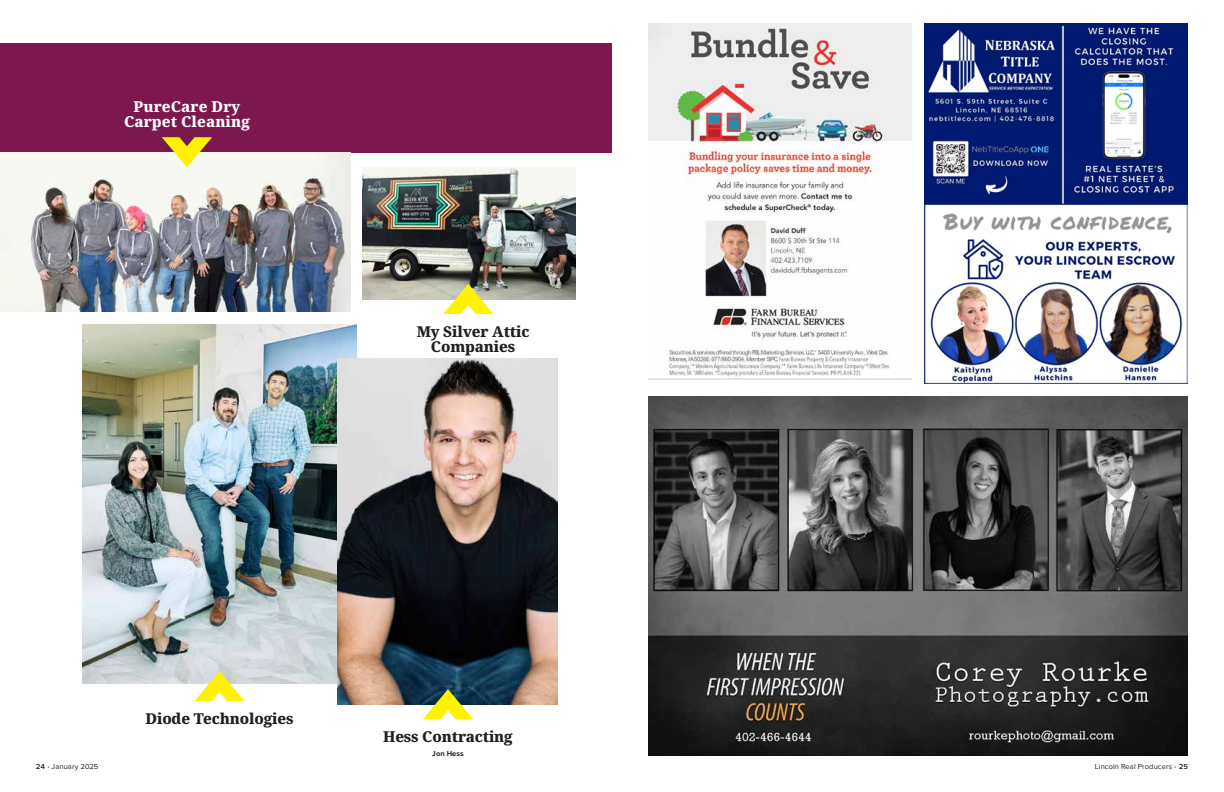
<style>
.page{position:relative;width:1224px;height:792px;background:#fff}
.page>*{position:absolute;margin:0;border:0;box-sizing:border-box;transform-origin:0 0}
.t1{font:800 15px/15px "Avrile Serif";letter-spacing:-.01em;color:#231f20;text-align:center}
.t2{font:800 15px/15px "Avrile Serif";letter-spacing:.005em;color:#fff;text-align:center}
.t3{font:7.5px "Proxima Nova";letter-spacing:.02em;color:#231f20}
.t4{font:700 7.5px "Proxima Nova";letter-spacing:.005em;color:#231f20}
.s1{font-weight:600}
.s2{color:#19a8e0}
</style>
<div class="page">
<img style="left:82px;top:324px;width:275px;height:360px">
<div style="left:0;top:43px;width:612px;height:109px;background:#7d184e"></div>
<img style="left:0;top:152px;width:350px;height:160px">
<img style="left:363px;top:167px;width:213px;height:133px">
<svg style="left:443px;top:284px;width:50px;height:30px"></svg>
<img style="left:338px;top:358px;width:220px;height:346px">
<svg style="left:423px;top:689px;width:50px;height:30px"></svg>
<svg style="left:194px;top:671px;width:51px;height:30px"></svg>
<img style="left:924px;top:24px;width:264px;height:360px">
<img style="left:648px;top:24px;width:264px;height:356px">
<img style="left:648px;top:396px;width:540px;height:360px">
<svg style="left:162px;top:137px;width:50px;height:30px"></svg>
<p class="t2" style="left:124px;top:99px;width:127px">PureCare Dry<br>Carpet Cleaning</p>
<p class="t1" style="left:417px;top:324px;width:114px">My Silver Attic<br>Companies</p>
<p class="t1" style="left:145px;top:712px;width:150px">Diode Technologies</p>
<p class="t1" style="left:383px;top:730px;width:131px">Hess Contracting</p>
<p class="t4" style="left:432px;top:750px;width:33px">Jon Hess</p>
<p class="t3" style="left:36px;top:762px;width:64px"><span class="s1">24</span> <span class="s2">•</span> January 2025</p>
<p class="t3" style="left:1095px;top:762px;width:95px">Lincoln Real Producers <span class="s2">•</span> <span class="s1">25</span></p>
</div>
